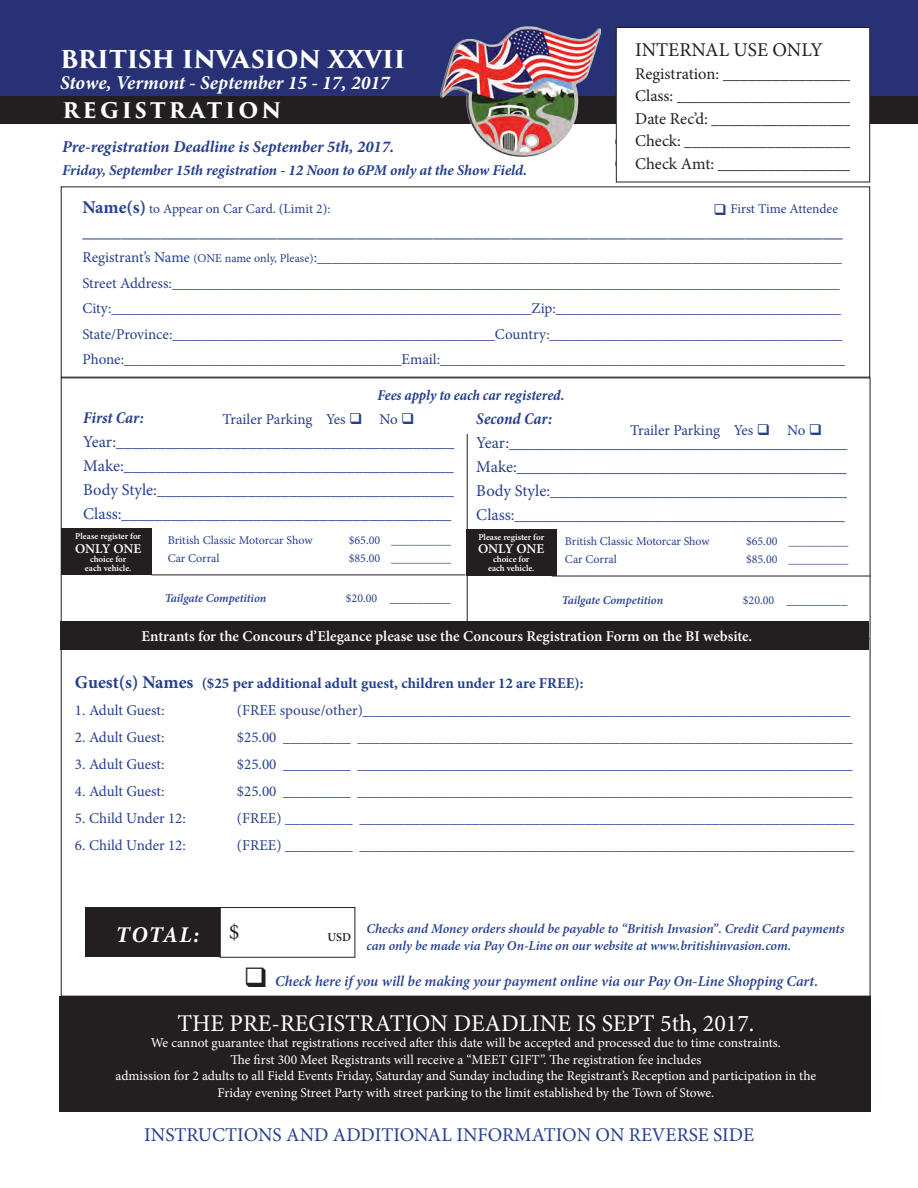
<style>
.page{position:relative;width:918px;height:1188px;background:#fff}
.page>*{position:absolute;margin:0;border:0;box-sizing:border-box;transform-origin:0 0}
.t1{font:24px "Minion Pro";color:#fff}
.t2{font:700 24px "Trajan Pro 3";color:#fff}
.t3{font:italic 700 22.5px "Minion Pro";letter-spacing:.06em;color:#fff}
.t4{font:22.5px "Minion Pro";color:#231f20}
.t5{font:700 21px "Trajan Pro 3";letter-spacing:.14em;color:#fff}
.t6{font:19.5px "Minion Pro";color:#253f8e}
.t7{font:italic 700 19.5px "Minion Pro";color:#fff}
.t8{font:19.5px "Minion Pro";color:#231f20}
.t9{font:16.5px "Minion Pro";color:#253f8e}
.t10{font:16.5px "Minion Pro";color:#231f20}
.t11{font:italic 700 16.5px "Minion Pro";color:#253f8e}
.t12{font:italic 700 condensed 16.5px "Minion Pro";letter-spacing:-.005em;color:#253f8e}
.t13{font:15px "Minion Pro";color:#253f8e}
.t14{font:600 15px "Minion Pro";color:#fff}
.t15{font:italic 600 15px "Minion Pro";letter-spacing:-.005em;color:#253f8e}
.t16{font:700 15px "Minion Pro";color:#253f8e}
.t17{font:italic 700 15px "Minion Pro";letter-spacing:-.01em;color:#253f8e}
.t18{font:italic 700 condensed 15px "Minion Pro";letter-spacing:-.005em;color:#253f8e}
.t19{font:13.5px "Minion Pro";color:#fff}
.t20{font:italic 600 13.5px "Minion Pro";letter-spacing:-.005em;color:#253f8e}
.t21{font:13.5px "Minion Pro";letter-spacing:-.005em;color:#253f8e}
.t22{font:600 13.5px "Minion Pro";letter-spacing:-.01em;color:#fff}
.t23{font:12px "Minion Pro";letter-spacing:-.005em;color:#253f8e}
.t24{font:italic 600 12px "Minion Pro";letter-spacing:-.005em;color:#253f8e}
.t25{font:600 12px "Minion Pro";color:#231f20}
.t26{font:600 9px "Minion Pro";color:#fff}
.s1{font-weight:700;font-size:18px}
.s2{font-size:12px}
.s3{font-size:18px}
</style>
<div class="page">
<div style="left:0;top:96px;width:918px;height:28px;background:#231f20"></div>
<div style="left:0;top:0;width:918px;height:96px;background:#283175"></div>
<div style="left:616px;top:27px;width:254px;height:155px;background:#fff"></div>
<div style="left:616px;top:27px;width:254px;height:155px;border:1px solid #231f20"></div>
<div style="left:61px;top:186px;width:809px;height:192px;border:1px solid #231f20"></div>
<div style="left:59px;top:997px;width:812px;height:115px;background:#231f20"></div>
<div style="left:61px;top:528px;width:90px;height:46px;background:#231f20"></div>
<div style="left:466px;top:529px;width:90px;height:47px;background:#231f20"></div>
<hr style="left:61px;top:638px;width:809px;height:1px;background:#231f20">
<div style="left:220px;top:907px;width:135px;height:51px;border:1px solid #231f20"></div>
<div style="left:85px;top:907px;width:135px;height:50px;background:#231f20"></div>
<hr style="left:151px;top:575px;width:314px;height:1px;background:#231f20">
<hr style="left:552px;top:576px;width:319px;height:1px;background:#231f20">
<hr style="left:467px;top:434px;width:1px;height:209px;background:#231f20">
<div style="left:61px;top:621px;width:808px;height:29px;background:#231f20"></div>
<img style="left:441px;top:26px;width:159px;height:131px">
<p class="t2" style="left:60px;top:42px;width:347px">BRITISH INVASION XXVII</p>
<p class="t7" style="left:60px;top:69px;width:331px">Stowe, Vermont - September 15 - 17, 2017</p>
<p class="t5" style="left:63px;top:95px;width:220px">REGISTRATION</p>
<p class="t11" style="left:62px;top:135px;width:334px">Pre-registration Deadline is September 5th, 2017.</p>
<p class="t17" style="left:62px;top:159px;width:466px">Friday, September 15th registration - 12 Noon to 6PM only at the Show Field.</p>
<p class="t8" style="left:635px;top:37px;width:189px">INTERNAL USE ONLY</p>
<p class="t10" style="left:635px;top:62px;width:230px">Registration: _________________</p>
<p class="t10" style="left:635px;top:85px;width:225px">Class: ______________________</p>
<p class="t10" style="left:635px;top:107px;width:226px">Date Rec’d: __________________</p>
<p class="t10" style="left:635px;top:130px;width:224px">Check: _____________________</p>
<p class="t10" style="left:635px;top:152px;width:225px">Check Amt: _________________</p>
<p class="t8" style="left:615px;top:38px;width:189px">INTERNAL USE ONLY</p>
<p class="t10" style="left:615px;top:63px;width:230px">Registration: _________________</p>
<p class="t10" style="left:615px;top:108px;width:226px">Date R c’d: __________________</p>
<p class="t10" style="left:615px;top:153px;width:225px">Check Amt: _________________</p>
<p class="t21" style="left:82px;top:200px;width:250px"><span class="s1">Name(s)</span> to Appear on Car Card. (Limit 2):</p>
<p class="t21" style="left:730px;top:200px;width:109px">First Time Attendee</p>
<p class="t6" style="left:82px;top:217px;width:762px">______________________________________________________________________________</p>
<p class="t13" style="left:82px;top:247px;width:761px">Registrant’s Name <span class="s2">(ONE name only, Please)</span>:______________________________________________________________________</p>
<p class="t13" style="left:82px;top:273px;width:759px">Street Address:_________________________________________________________________________________________</p>
<p class="t13" style="left:82px;top:298px;width:760px">City:________________________________________________________Zip:______________________________________</p>
<p class="t13" style="left:82px;top:324px;width:762px">State/Province:___________________________________________Country:_______________________________________</p>
<p class="t13" style="left:82px;top:349px;width:764px">Phone:_____________________________________Email:______________________________________________________</p>
<p class="t18" style="left:377px;top:385px;width:188px">Fees apply to each car registered.</p>
<p class="t12" style="left:83px;top:407px;width:62px">First Car:</p>
<p class="t9" style="left:83px;top:431px;width:373px">Year:_________________________________________</p>
<p class="t9" style="left:83px;top:455px;width:372px">Make:________________________________________</p>
<p class="t9" style="left:83px;top:479px;width:372px">Body Style:____________________________________</p>
<p class="t9" style="left:83px;top:503px;width:370px">Class:________________________________________</p>
<p class="t13" style="left:223px;top:410px;width:194px">Trailer Parking Yes ❑ No ❑</p>
<p class="t26" style="left:75px;top:530px;width:67px">Please register for</p>
<p class="t22" style="left:75px;top:539px;width:68px">ONLY ONE</p>
<p class="t26" style="left:90px;top:552px;width:38px">choice for</p>
<p class="t26" style="left:85px;top:561px;width:48px">each vehicle.</p>
<p class="t23" style="left:168px;top:533px;width:146px">British Classic Motorcar Show</p>
<p class="t23" style="left:349px;top:533px;width:104px">$65.00 __________</p>
<p class="t23" style="left:168px;top:551px;width:53px">Car Corral</p>
<p class="t23" style="left:349px;top:551px;width:104px">$85.00 __________</p>
<p class="t12" style="left:476px;top:407px;width:77px">Second Car:</p>
<p class="t9" style="left:476px;top:432px;width:373px">Year:_________________________________________</p>
<p class="t9" style="left:476px;top:456px;width:372px">Make:________________________________________</p>
<p class="t9" style="left:476px;top:480px;width:372px">Body Style:____________________________________</p>
<p class="t9" style="left:476px;top:504px;width:370px">Class:________________________________________</p>
<p class="t23" style="left:565px;top:533px;width:146px">British Classic Motorcar Show</p>
<p class="t23" style="left:746px;top:533px;width:104px">$65.00 __________</p>
<p class="t23" style="left:565px;top:551px;width:53px">Car Corral</p>
<p class="t23" style="left:746px;top:551px;width:104px">$85.00 __________</p>
<p class="t13" style="left:630px;top:420px;width:194px">Trailer Parking Yes ❑ No ❑</p>
<p class="t26" style="left:478px;top:531px;width:67px">Please register for</p>
<p class="t22" style="left:478px;top:540px;width:68px">ONLY ONE</p>
<p class="t26" style="left:493px;top:553px;width:38px">choice for</p>
<p class="t26" style="left:488px;top:562px;width:48px">each vehicle.</p>
<p class="t24" style="left:165px;top:590px;width:103px">Tailgate Competition</p>
<p class="t21" style="left:346px;top:588px;width:106px"><span class="s2">$20.00</span> _________</p>
<p class="t24" style="left:562px;top:592px;width:103px">Tailgate Competition</p>
<p class="t21" style="left:743px;top:591px;width:106px"><span class="s2">$20.00</span> _________</p>
<p class="t14" style="left:142px;top:626px;width:612px">Entrants for the Concours d’Elegance please use the Concours Registration Form on the BI website.</p>
<p class="t16" style="left:75px;top:673px;width:510px"><span class="s3">Guest(s) Names</span> ($25 per additional adult guest, children under 12 are FREE):</p>
<p class="t13" style="left:75px;top:701px;width:91px">1. Adult Guest:</p>
<p class="t13" style="left:237px;top:701px;width:615px">(FREE spouse/other)_________________________________________________________________</p>
<p class="t13" style="left:75px;top:728px;width:91px">2. Adult Guest:</p>
<p class="t13" style="left:237px;top:728px;width:617px">$25.00 _________ __________________________________________________________________</p>
<p class="t13" style="left:75px;top:755px;width:91px">3. Adult Guest:</p>
<p class="t13" style="left:237px;top:755px;width:617px">$25.00 _________ __________________________________________________________________</p>
<p class="t13" style="left:75px;top:782px;width:91px">4. Adult Guest:</p>
<p class="t13" style="left:237px;top:782px;width:617px">$25.00 _________ __________________________________________________________________</p>
<p class="t13" style="left:75px;top:809px;width:112px">5. Child Under 12:</p>
<p class="t13" style="left:237px;top:809px;width:619px">(FREE) _________ __________________________________________________________________</p>
<p class="t13" style="left:75px;top:836px;width:112px">6. Child Under 12:</p>
<p class="t13" style="left:237px;top:836px;width:619px">(FREE) _________ __________________________________________________________________</p>
<p class="t3" style="left:116px;top:919px;width:85px">TOTAL:</p>
<p class="t4" style="left:229px;top:917px;width:12px">$</p>
<p class="t25" style="left:328px;top:929px;width:25px">USD</p>
<p class="t20" style="left:367px;top:919px;width:479px">Checks and Money orders should be payable to “British Invasion”. Credit Card payments</p>
<p class="t20" style="left:367px;top:936px;width:426px">can only be made via Pay On-Line on our website at www.britishinvasion.com.</p>
<p class="t15" style="left:275px;top:970px;width:544px">Check here if you will be making your payment online via our Pay On-Line Shopping Cart.</p>
<p class="t1" style="left:177px;top:1007px;width:579px">THE PRE-REGISTRATION DEADLINE IS SEPT 5th, 2017.</p>
<p class="t19" style="left:151px;top:1034px;width:632px">We cannot guarantee that registrations received after this date will be accepted and processed due to time constraints.</p>
<p class="t19" style="left:230px;top:1050px;width:473px">The first 300 Meet Registrants will receive a “MEET GIFT”. The registration fee includes</p>
<p class="t19" style="left:115px;top:1067px;width:702px">admission for 2 adults to all Field Events Friday, Saturday and Sunday including the Registrant’s Reception and participation in the</p>
<p class="t19" style="left:217px;top:1083px;width:498px">Friday evening Street Party with street parking to the limit established by the Town of Stowe.</p>
<p class="t6" style="left:144px;top:1122px;width:611px">INSTRUCTIONS AND ADDITIONAL INFORMATION ON REVERSE SIDE</p>
</div>
